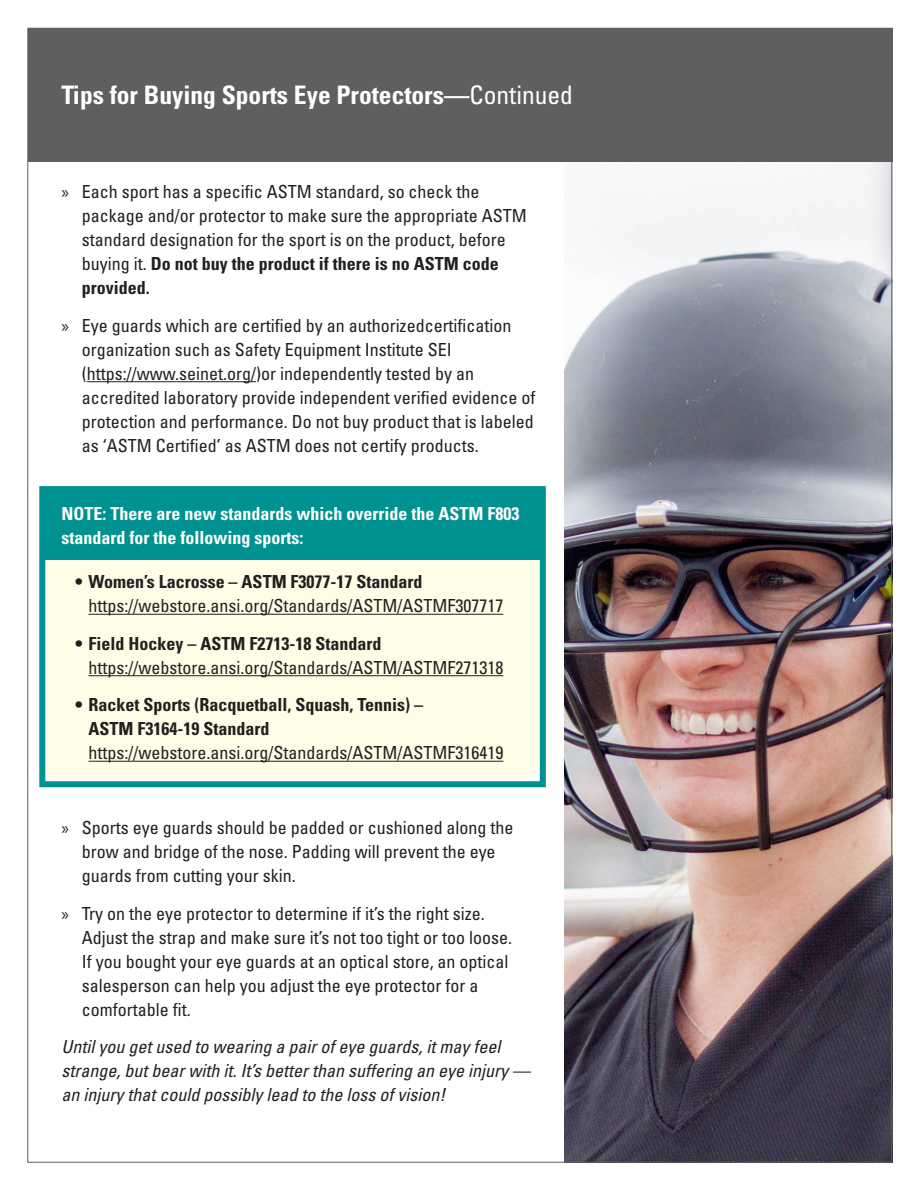
<style>
.page{position:relative;width:918px;height:1188px;background:#fff}
.page>*{position:absolute;margin:0;border:0;box-sizing:border-box;transform-origin:0 0}
.t1{font:700 condensed 25.5px "Univers LT Std";color:#fff}
.t2{font:condensed 18px/24px "Univers LT Std";color:#231f20}
.BODY{font:italic condensed 18px/24px "Univers LT Std";color:#231f20}
.t3{font:700 condensed 18px/24px "Univers LT Std";color:#231f20}
.BODY-2{font:700 condensed 18px/24px "Univers LT Std";color:#fff}
.s1{font-weight:400}
.s2{font-family:"Myriad Pro";font-stretch:normal}
.s3{font-weight:700}
</style>
<div class="page">
<img style="left:565px;top:162px;width:325px;height:999px">
<div style="left:28px;top:28px;width:865px;height:133px;background:#5f5f62"></div>
<div style="left:39px;top:486px;width:500px;height:293px;background:#fffce7;border-radius:18px"></div>
<div style="left:39px;top:486px;width:507px;height:301px;border:6px solid #009290"></div>
<div style="left:42px;top:491px;width:498px;height:69px;background:#009290"></div>
<hr style="left:87px;top:381px;width:169px;height:1px;background:#231f20">
<hr style="left:88px;top:614px;width:415px;height:1px;background:#231f20">
<hr style="left:88px;top:675px;width:415px;height:1px;background:#231f20">
<hr style="left:88px;top:761px;width:415px;height:1px;background:#231f20">
<p class="t1" style="left:62px;top:79px;width:513px">Tips for Buying Sports Eye Protectors—<span class="s1">Continued</span></p>
<p class="t2" style="left:82px;top:180px;width:446px;text-indent:-20px"><span class="s2">»</span> Each sport has a specific ASTM standard, so check the package and/or protector to make sure the appropriate ASTM standard designation for the sport is on the product, before buying it. <span class="s3">Do not buy the product if there is no ASTM code provided.</span></p>
<p class="t2" style="left:82px;top:313px;width:455px;text-indent:-20px"><span class="s2">»</span> Eye guards which are certified by an authorizedcertification organization such as Safety Equipment Institute SEI (https://www.seinet.org/)or independently tested by an accredited laboratory provide independent verified evidence of protection and performance. Do not buy product that is labeled as ‘ASTM Certified’ as ASTM does not certify products.</p>
<p class="BODY-2" style="left:62px;top:502px;width:459px">NOTE: There are new standards which override the ASTM F803 standard for the following sports:</p>
<p class="t2" style="left:88px;top:570px;width:416px;text-indent:-14px"><span class="s3">• Women’s Lacrosse – ASTM F3077-17 Standard </span>https://webstore.ansi.org/Standards/ASTM/ASTMF307717</p>
<p class="t2" style="left:88px;top:631px;width:416px;text-indent:-14px"><span class="s3">• Field Hockey – ASTM F2713-18 Standard </span>https://webstore.ansi.org/Standards/ASTM/ASTMF271318</p>
<p class="t3" style="left:88px;top:693px;width:416px;text-indent:-14px">• Racket Sports (Racquetball, Squash, Tennis) –<br>ASTM F3164-19 Standard <span class="s1">https://webstore.ansi.org/Standards/ASTM/ASTMF316419</span></p>
<p class="t2" style="left:82px;top:816px;width:433px;text-indent:-20px"><span class="s2">»</span> Sports eye guards should be padded or cushioned along the brow and bridge of the nose. Padding will prevent the eye guards from cutting your skin.</p>
<p class="t2" style="left:82px;top:901px;width:432px;text-indent:-20px"><span class="s2">»</span> Try on the eye protector to determine if it’s the right size.<br>Adjust the strap and make sure it’s not too tight or too loose.<br>If you bought your eye guards at an optical store, an optical salesperson can help you adjust the eye protector for a comfortable fit.</p>
<p class="BODY" style="left:62px;top:1035px;width:470px">Until you get used to wearing a pair of eye guards, it may feel strange, but bear with it. It’s better than suffering an eye injury — an injury that could possibly lead to the loss of vision!</p>
</div>
